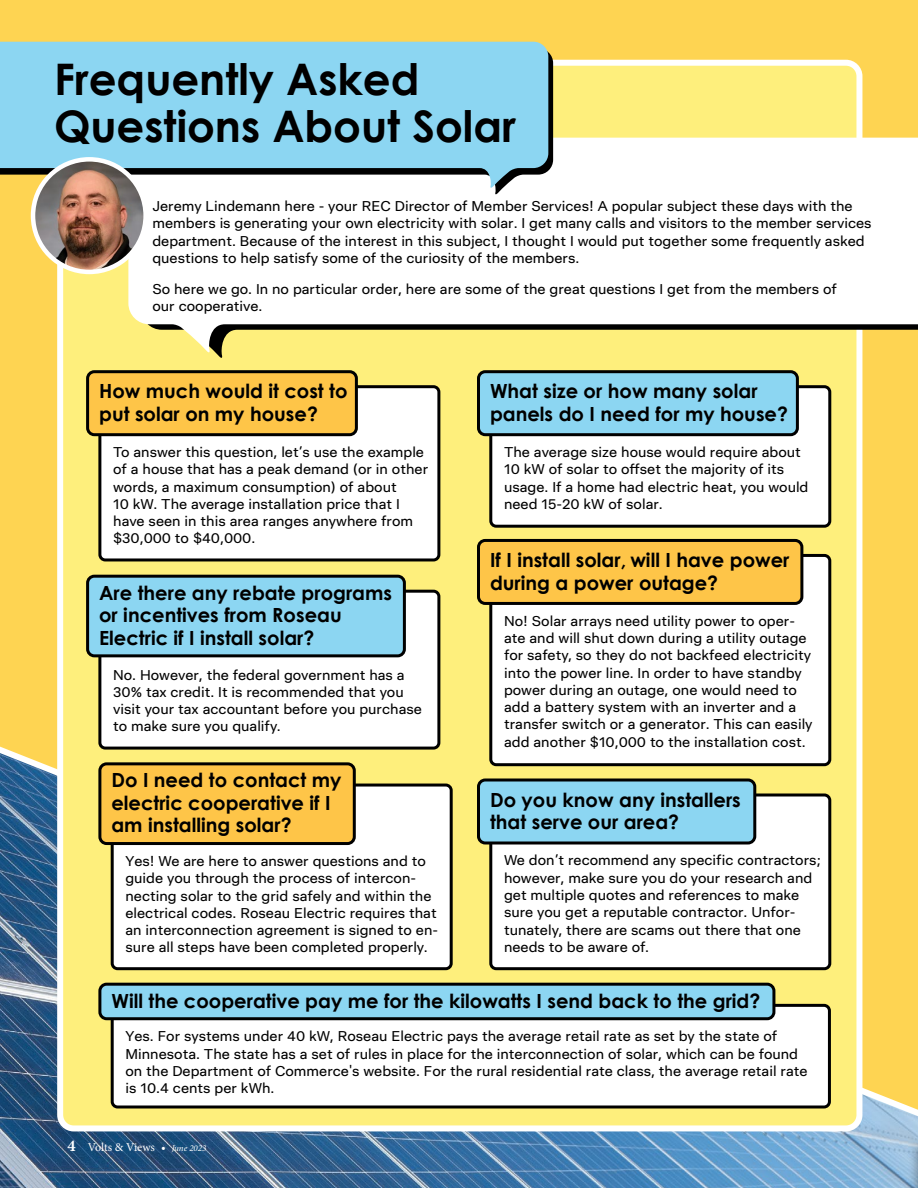
<style>
.page{position:relative;width:918px;height:1188px;background:#fed452}
.page>*{position:absolute;margin:0;border:0;box-sizing:border-box;transform-origin:0 0}
.t1{font:700 43.5px/46.5px "Century Gothic";color:#000}
.t2{font:19.5px/17.2px "Thonglor";color:#000}
.t3{font:700 19.5px/22.5px "Century Gothic";color:#000}
.t4{font:12px "Minion Pro";color:#fff}
.s1{font-weight:700;font-size:16.5px}
.s2{font-style:italic;font-size:9px}
</style>
<div class="page">
<img style="left:0;top:733px;width:918px;height:455px">
<div style="left:60px;top:63px;width:799px;height:1065px;background:#feef7c;border-radius:14px"></div>
<div style="left:57px;top:60px;width:805px;height:1071px;border:6px solid #fff;border-radius:14px"></div>
<svg style="left:128px;top:138px;width:790px;height:215px;background:#f7f5e6"></svg>
<svg style="left:34px;top:52px;width:519px;height:143px;background:#d6d6d6"></svg>
<svg style="left:0;top:42px;width:548px;height:146px;background:#8fd0e8"></svg>
<div style="left:908px;top:1137px;width:10px;height:51px;background:#000;opacity:.4"></div>
<hr style="left:917px;top:1148px;width:1px;height:40px;background:#243771">
<div style="left:100px;top:387px;width:339px;height:173px;background:#fff;border-radius:5px"></div>
<div style="left:98px;top:385px;width:342px;height:176px;border:3px solid #000;border-radius:5px"></div>
<div style="left:88px;top:372px;width:268px;height:63px;background:#fec548;border-radius:7px"></div>
<div style="left:86px;top:370px;width:272px;height:66px;border:3px solid #000;border-radius:7px"></div>
<div style="left:491px;top:795px;width:339px;height:174px;background:#fff;border-radius:5px"></div>
<div style="left:489px;top:794px;width:342px;height:176px;border:3px solid #000;border-radius:5px"></div>
<div style="left:478px;top:780px;width:277px;height:63px;background:#8cd6f2;border-radius:7px"></div>
<div style="left:477px;top:778px;width:279px;height:66px;border:3px solid #000;border-radius:7px"></div>
<div style="left:100px;top:591px;width:339px;height:157px;background:#fff;border-radius:5px"></div>
<div style="left:98px;top:590px;width:342px;height:160px;border:3px solid #000;border-radius:5px"></div>
<div style="left:88px;top:576px;width:316px;height:80px;background:#8cd6f2;border-radius:7px"></div>
<div style="left:86px;top:575px;width:320px;height:82px;border:3px solid #000;border-radius:7px"></div>
<div style="left:491px;top:387px;width:339px;height:139px;background:#fff;border-radius:5px"></div>
<div style="left:489px;top:385px;width:342px;height:143px;border:3px solid #000;border-radius:5px"></div>
<div style="left:478px;top:372px;width:319px;height:63px;background:#8cd6f2;border-radius:7px"></div>
<div style="left:477px;top:370px;width:322px;height:66px;border:3px solid #000;border-radius:7px"></div>
<div style="left:491px;top:555px;width:339px;height:210px;background:#fff;border-radius:5px"></div>
<div style="left:489px;top:554px;width:342px;height:212px;border:3px solid #000;border-radius:5px"></div>
<div style="left:478px;top:540px;width:324px;height:63px;background:#fec548;border-radius:7px"></div>
<div style="left:477px;top:539px;width:326px;height:66px;border:3px solid #000;border-radius:7px"></div>
<div style="left:112px;top:785px;width:339px;height:184px;background:#fff;border-radius:5px"></div>
<div style="left:111px;top:784px;width:342px;height:186px;border:3px solid #000;border-radius:5px"></div>
<div style="left:100px;top:764px;width:254px;height:80px;background:#fec548;border-radius:7px"></div>
<div style="left:98px;top:762px;width:258px;height:83px;border:3px solid #000;border-radius:7px"></div>
<div style="left:112px;top:1005px;width:717px;height:102px;background:#fff;border-radius:5px"></div>
<div style="left:111px;top:1004px;width:720px;height:104px;border:3px solid #000;border-radius:5px"></div>
<div style="left:100px;top:984px;width:674px;height:35px;background:#8cd6f2;border-radius:7px"></div>
<div style="left:98px;top:983px;width:677px;height:37px;border:3px solid #000;border-radius:7px"></div>
<img style="left:33px;top:159px;width:113px;height:113px;border-radius:56px">
<div style="left:31px;top:157px;width:117px;height:117px;border:4px solid #fff;border-radius:50%"></div>
<h1 class="t1" style="left:54px;top:54px;width:463px">Frequently Asked<br>Questions About Solar</h1>
<p class="t2" style="left:152px;top:198px;width:721px">Jeremy Lindemann here - your REC Director of Member Services! A popular subject these days with the members is generating your own electricity with solar. I get many calls and visitors to the member services department. Because of the interest in this subject, I thought I would put together some frequently asked questions to help satisfy some of the curiosity of the members.</p>
<p class="t2" style="left:152px;top:281px;width:686px">So here we go. In no particular order, here are some of the great questions I get from the members of our cooperative.</p>
<p class="t3" style="left:99px;top:379px;width:250px">How much would it cost to put solar on my house?</p>
<p class="t2" style="left:113px;top:444px;width:317px">To answer this question, let’s use the example of a house that has a peak demand (or in other words, a maximum consumption) of about<br>10 kW. The average installation price that I have seen in this area ranges anywhere from $30,000 to $40,000.</p>
<p class="t3" style="left:99px;top:581px;width:294px">Are there any rebate programs or incentives from Roseau<br>Electric if I install solar?</p>
<p class="t2" style="left:113px;top:667px;width:310px">No. However, the federal government has a 30% tax credit. It is recommended that you visit your tax accountant before you purchase to make sure you qualify.</p>
<p class="t3" style="left:490px;top:379px;width:299px">What size or how many solar panels do I need for my house?</p>
<p class="t2" style="left:504px;top:444px;width:306px">The average size house would require about 10 kW of solar to offset the majority of its usage. If a home had electric heat, you would need 15-20 kW of solar.</p>
<p class="t3" style="left:490px;top:548px;width:301px">If I install solar, will I have power during a power outage?</p>
<p class="t2" style="left:504px;top:613px;width:310px">No! Solar arrays need utility power to oper&shy;ate and will shut down during a utility outage for safety, so they do not backfeed electricity into the power line. In order to have standby power during an outage, one would need to add a battery system with an inverter and a transfer switch or a generator. This can easily add another $10,000 to the installation cost.</p>
<p class="t3" style="left:111px;top:768px;width:232px">Do I need to contact my electric cooperative if I am installing solar?</p>
<p class="t2" style="left:125px;top:853px;width:314px">Yes! We are here to answer questions and to guide you through the process of intercon&shy;necting solar to the grid safely and within the electrical codes. Roseau Electric requires that an interconnection agreement is signed to en&shy;sure all steps have been completed properly.</p>
<p class="t3" style="left:111px;top:989px;width:650px">Will the cooperative pay me for the kilowatts I send back to the grid?</p>
<p class="t2" style="left:125px;top:1028px;width:684px">Yes. For systems under 40 kW, Roseau Electric pays the average retail rate as set by the state of Minnesota. The state has a set of rules in place for the interconnection of solar, which can be found on the Department of Commerce's website. For the rural residential rate class, the average retail rate is 10.4 cents per kWh.</p>
<p class="t3" style="left:490px;top:787px;width:252px">Do you know any installers that serve our area?</p>
<p class="t2" style="left:504px;top:852px;width:318px">We don’t recommend any specific contractors; however, make sure you do your research and get multiple quotes and references to make sure you get a reputable contractor. Unfor&shy;tunately, there are scams out there that one needs to be aware of.</p>
<p class="t4" style="left:68px;top:1140px;width:140px"><span class="s1">4</span> Volts &amp; Views • <span class="s2">June 2023</span></p>
</div>
